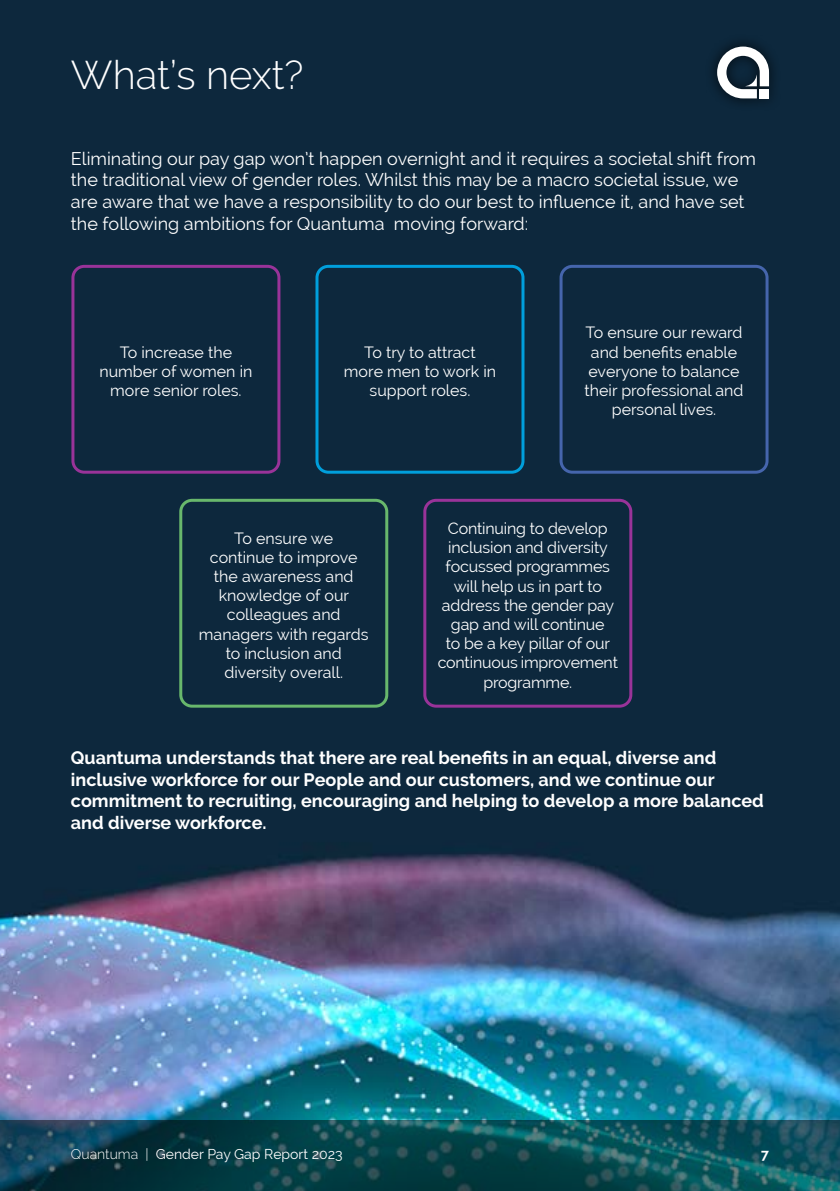
<style>
.page{position:relative;width:840px;height:1191px;background:#fff}
.page>*{position:absolute;margin:0;border:0;box-sizing:border-box;transform-origin:0 0}
.t1{font:300 40px "Raleway";color:#fff}
.t2{font:18px/21.6px "Raleway";color:#fff}
.t3{font:700 18px/21.6px "Raleway";color:#fff}
.t4{font:16px/19.2px "Raleway";color:#fff;text-align:center}
.t5{font:14px "Raleway";color:#fff}
.t6{font:700 14px "Raleway";color:#fff}
.s1{font-weight:300}
</style>
<div class="page">
<img style="left:0;top:0;width:839px;height:1120px">
<svg style="left:0;top:1120px;width:839px;height:71px;background:#0c464f"></svg>
<div style="left:704px;top:34px;width:77px;height:77px;background:#000;opacity:.75"></div>
<svg style="left:716px;top:47px;width:52px;height:51px"></svg>
<div style="left:71px;top:265px;width:209px;height:209px;border:3px solid #939;border-radius:11px"></div>
<div style="left:423px;top:499px;width:209px;height:208px;border:3px solid #939;border-radius:11px"></div>
<div style="left:315px;top:265px;width:209px;height:209px;border:3px solid #009fdc;border-radius:11px"></div>
<div style="left:179px;top:499px;width:209px;height:208px;border:3px solid #68b76c;border-radius:11px"></div>
<div style="left:559px;top:265px;width:209px;height:209px;border:3px solid #4565ac;border-radius:11px"></div>
<h1 class="t1" style="left:71px;top:51px;width:234px">What’s next?</h1>
<p class="t2" style="left:71px;top:148px;width:686px">Eliminating our pay gap won’t happen overnight and it requires a societal shift from the traditional view of gender roles. Whilst this may be a macro societal issue, we are aware that we have a responsibility to do our best to influence it, and have set the following ambitions for Quantuma moving forward:</p>
<p class="t4" style="left:99px;top:342px;width:154px">To increase the number of women in more senior roles.</p>
<p class="t4" style="left:344px;top:342px;width:154px">To try to attract more men to work in support roles.</p>
<p class="t4" style="left:584px;top:323px;width:160px">To ensure our reward and benefits enable everyone to balance their professional and personal lives.</p>
<p class="t4" style="left:199px;top:528px;width:171px">To ensure we<br>continue to improve the awareness and knowledge of our colleagues and managers with regards to inclusion and diversity overall.</p>
<p class="t4" style="left:437px;top:518px;width:182px">Continuing to develop inclusion and diversity focussed programmes will help us in part to address the gender pay gap and will continue<br>to be a key pillar of our continuous improvement programme.</p>
<p class="t3" style="left:71px;top:747px;width:694px">Quantuma understands that there are real benefits in an equal, diverse and inclusive workforce for our People and our customers, and we continue our commitment to recruiting, encouraging and helping to develop a more balanced and diverse workforce.</p>
<p class="t5" style="left:71px;top:1145px;width:273px"><span class="s1">Quantuma |</span> Gender Pay Gap Report 2023</p>
<p class="t6" style="left:760px;top:1145px;width:9px">7</p>
</div>
